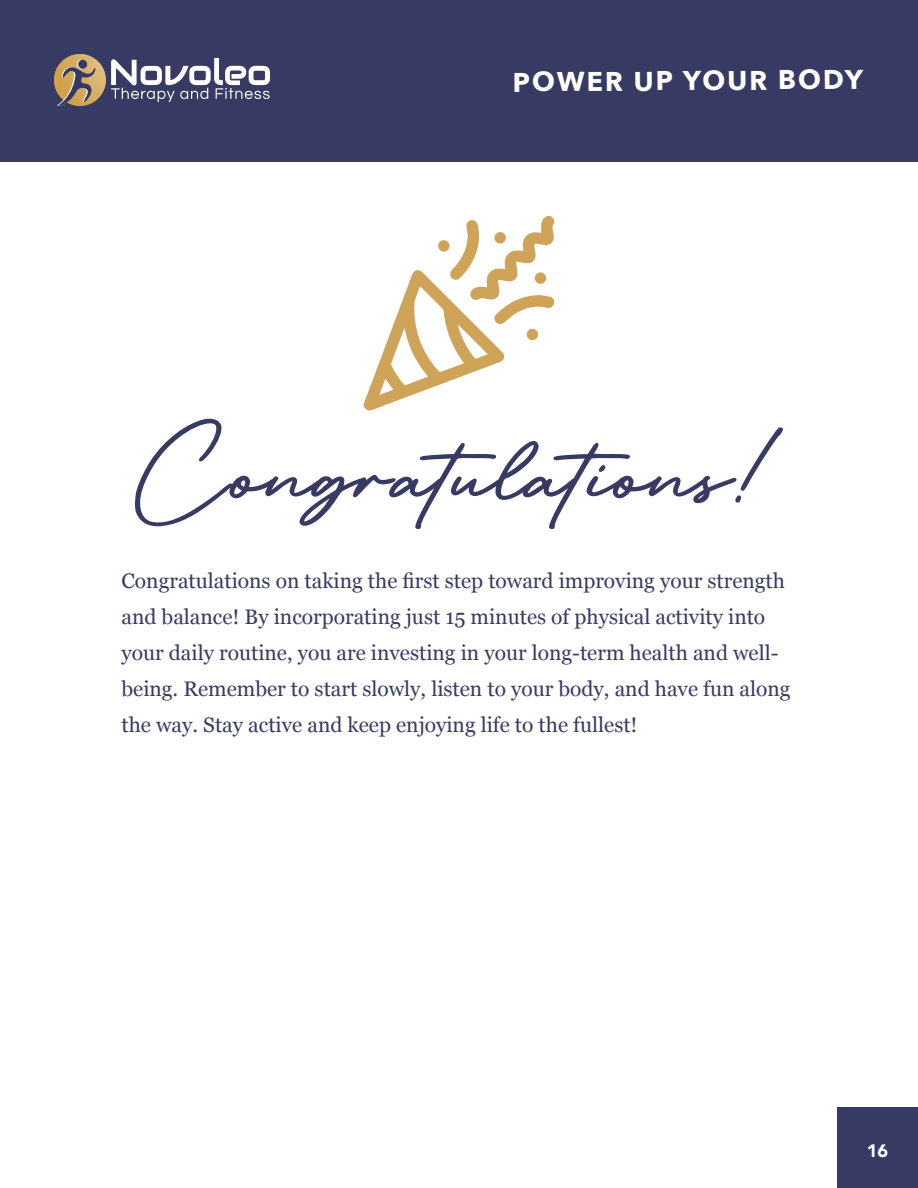
<style>
.page{position:relative;width:918px;height:1188px;background:#fff}
.page>*{position:absolute;margin:0;border:0;box-sizing:border-box;transform-origin:0 0}
.t1{font:700 27px "Avenir Next";color:#fff}
.t2{font:21px/36px "Georgia";color:#373b64}
.t3{font:900 18px "Avenir";color:#fff}
</style>
<div class="page">
<div style="left:0;top:0;width:918px;height:162px;background:#373b64"></div>
<svg style="left:111px;top:58px;width:159px;height:44px"></svg>
<img style="left:54px;top:54px;width:52px;height:52px;border-radius:26px">
<div style="left:77px;top:60px;width:9px;height:9px;background:#f2eeea;border-radius:50%"></div>
<svg style="left:57px;top:67px;width:39px;height:39px"></svg>
<div style="left:78px;top:60px;width:9px;height:9px;background:#363964;border-radius:50%"></div>
<div style="left:837px;top:1107px;width:81px;height:81px;background:#373b64"></div>
<svg style="left:135px;top:418px;width:648px;height:111px"></svg>
<svg style="left:364px;top:216px;width:191px;height:195px"></svg>
<div style="left:535px;top:272px;width:11px;height:12px;background:#cfa358;border-radius:50%"></div>
<div style="left:494px;top:232px;width:12px;height:12px;background:#cfa358;border-radius:50%"></div>
<div style="left:527px;top:329px;width:11px;height:11px;background:#cfa358;border-radius:50%"></div>
<div style="left:438px;top:240px;width:12px;height:12px;background:#cfa358;border-radius:50%"></div>
<p class="t1" style="left:512px;top:60px;width:352px;rotate:-1deg">POWER UP YOUR BODY</p>
<p class="t2" style="left:122px;top:562px;width:671px">Congratulations on taking the first step toward improving your strength and balance! By incorporating just 15 minutes of physical activity into your daily routine, you are investing in your long-term health and well&shy;being. Remember to start slowly, listen to your body, and have fun along the way. Stay active and keep enjoying life to the fullest!</p>
<p class="t3" style="left:867px;top:1135px;width:23px">16</p>
</div>
